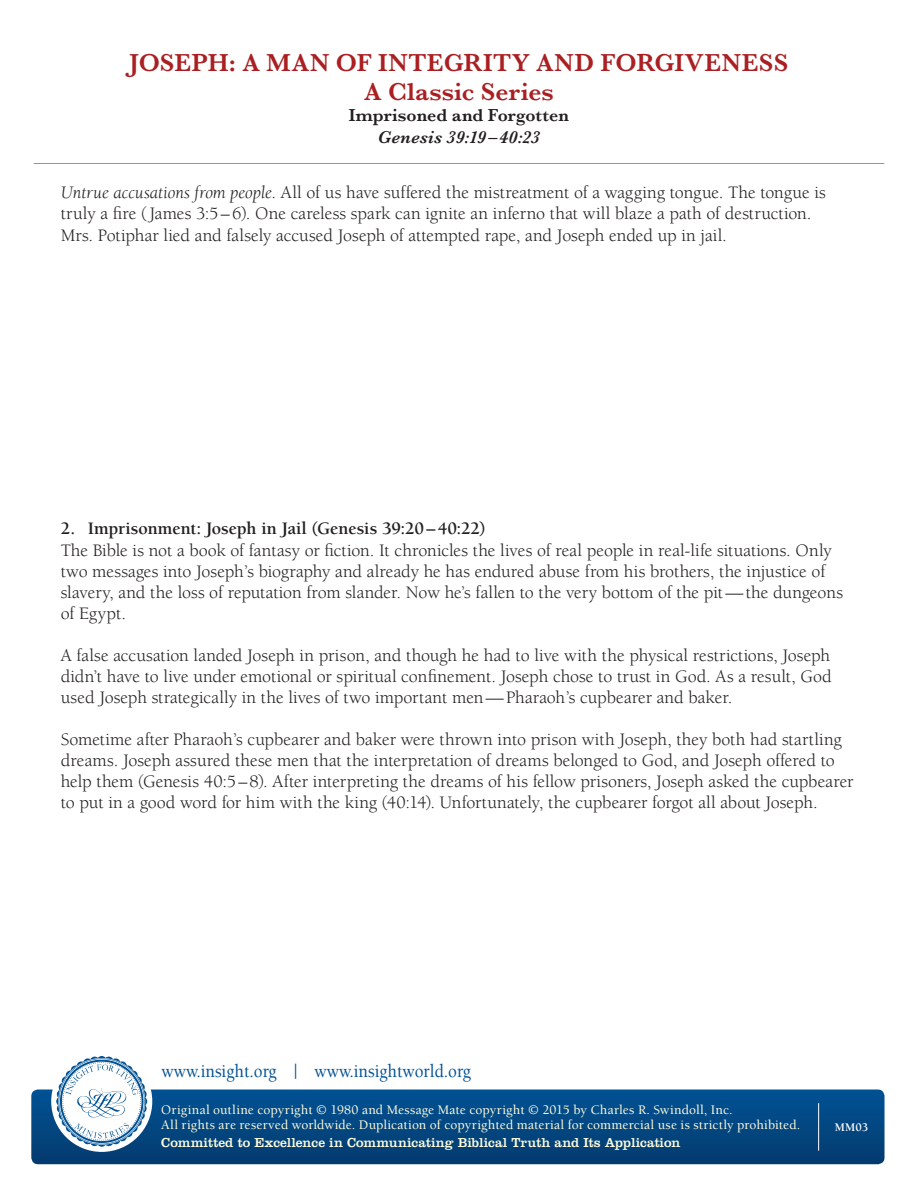
<style>
.page{position:relative;width:918px;height:1188px;background:#fff}
.page>*{position:absolute;margin:0;border:0;box-sizing:border-box;transform-origin:0 0}
.t1{font:600 25.5px/28.5px "Baskerville";letter-spacing:.01em;color:#aa1f22;text-align:center}
.t2{font:500 18.9px "Berkeley";color:#005294;scale:.9 1}
.t3{font:18px/21px "Berkeley";letter-spacing:-.005em;color:#231f20}
.t4{font:700 18px "Berkeley";letter-spacing:-.005em;color:#231f20}
.t5{font:600 18px "Baskerville";letter-spacing:.005em;color:#231f20}
.t6{font:italic 600 18px "Baskerville";letter-spacing:.015em;color:#231f20}
.t7{font:500 13.5px/15px "Berkeley";letter-spacing:.01em;color:#fffcdc}
.t8{font:13.5px "Clarendon";letter-spacing:.005em;color:#fffcdc}
.t9{font:700 12px "Berkeley";color:#fff}
.s1{font-style:italic}
</style>
<div class="page">
<div style="left:31px;top:1090px;width:854px;height:74px;background:linear-gradient(to bottom,#015294,#043b6f);border-radius:7px"></div>
<div style="left:51px;top:1051px;width:101px;height:101px;background:#fff;border-radius:50%"></div>
<svg style="left:56px;top:1056px;width:91px;height:91px"></svg>
<hr style="left:818px;top:1103px;width:1px;height:48px;background:#fff">
<hr style="left:34px;top:163px;width:850px;height:1px;background:#939598">
<h1 class="t1" style="left:130px;top:48px;width:660px">JOSEPH: A MAN OF INTEGRITY AND FORGIVENESS<br>A Classic Series</h1>
<p class="t5" style="left:349px;top:103px;width:222px">Imprisoned and Forgotten</p>
<p class="t6" style="left:378px;top:125px;width:164px">Genesis 39:19–40:23</p>
<p class="t3" style="left:61px;top:183px;width:767px"><span class="s1">Untrue accusations from people</span>. All of us have suffered the mistreatment of a wagging tongue. The tongue is truly a fire (James 3:5–6). One careless spark can ignite an inferno that will blaze a path of destruction.<br>Mrs. Potiphar lied and falsely accused Joseph of attempted rape, and Joseph ended up in jail.</p>
<p class="t4" style="left:61px;top:519px;width:426px">2. Imprisonment: Joseph in Jail (Genesis 39:20–40:22)</p>
<p class="t3" style="left:61px;top:540px;width:784px">The Bible is not a book of fantasy or fiction. It chronicles the lives of real people in real-life situations. Only two messages into Joseph’s biography and already he has endured abuse from his brothers, the injustice of slavery, and the loss of reputation from slander. Now he’s fallen to the very bottom of the pit—the dungeons of Egypt.</p>
<p class="t3" style="left:61px;top:645px;width:773px;text-align:justify">A false accusation landed Joseph in prison, and though he had to live with the physical restrictions, Joseph didn’t have to live under emotional or spiritual confinement. Joseph chose to trust in God. As a result, God used Joseph strategically in the lives of two important men—Pharaoh’s cupbearer and baker.</p>
<p class="t3" style="left:61px;top:729px;width:794px">Sometime after Pharaoh’s cupbearer and baker were thrown into prison with Joseph, they both had startling dreams. Joseph assured these men that the interpretation of dreams belonged to God, and Joseph offered to help them (Genesis 40:5–8). After interpreting the dreams of his fellow prisoners, Joseph asked the cupbearer to put in a good word for him with the king (40:14). Unfortunately, the cupbearer forgot all about Joseph.</p>
<p class="t2" style="left:162px;top:1061px;width:345px">www.insight.org | www.insightworld.org</p>
<p class="t7" style="left:161px;top:1103px;width:641px">Original outline copyright © 1980 and Message Mate copyright © 2015 by Charles R. Swindoll, Inc.<br>All rights are reserved worldwide. Duplication of copyrighted material for commercial use is strictly prohibited.</p>
<p class="t8" style="left:161px;top:1135px;width:521px">Committed to Excellence in Communicating Biblical Truth and Its Application</p>
<p class="t9" style="left:835px;top:1121px;width:35px">MM03</p>
</div>
